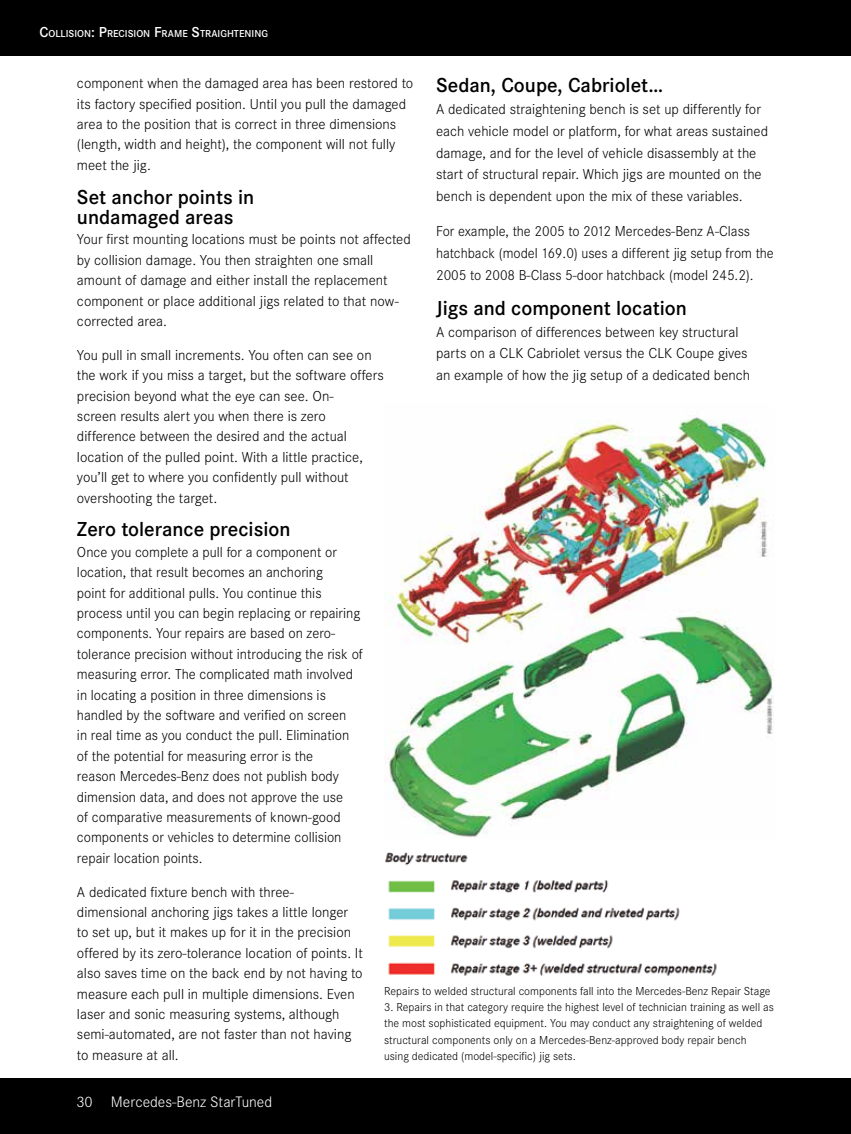
<style>
.page{position:relative;width:851px;height:1134px;background:#fff}
.page>*{position:absolute;margin:0;border:0;box-sizing:border-box;transform-origin:0 0}
.t1{font:600 21px/20.4px "Corporate S";color:#000}
.t2{font:300 15.75px "Corporate S";color:#fff}
.t3{font:300 15px/20.4px "Corporate S";color:#000}
.t4{font:300 12px/16.2px "Corporate S";color:#000}
.t5{font:600 10.5px "Corporate S";color:#fff}
.s1{font-size:15px}
</style>
<div class="page">
<div style="left:0;top:1079px;width:850px;height:55px;background:#000"></div>
<div style="left:0;top:0;width:850px;height:55px;background:#000"></div>
<img style="left:384px;top:417px;width:390px;height:420px">
<img style="left:385px;top:852px;width:332px;height:124px">
<p class="t5" style="left:39px;top:27px;width:229px"><span class="s1">C</span>OLLISION<span class="s1">: P</span>RECISION <span class="s1">F</span>RAME <span class="s1">S</span>TRAIGHTENING</p>
<p class="t3" style="left:77px;top:73px;width:338px">component when the damaged area has been restored to its factory specified position. Until you pull the damaged area to the position that is correct in three dimensions (length, width and height), the component will not fully meet the jig.</p>
<h1 class="t1" style="left:77px;top:187px;width:179px">Set anchor points in undamaged areas</h1>
<p class="t3" style="left:77px;top:230px;width:335px">Your first mounting locations must be points not affected by collision damage. You then straighten one small amount of damage and either install the replacement component or place additional jigs related to that now&shy;corrected area.</p>
<p class="t3" style="left:77px;top:345px;width:308px">You pull in small increments. You often can see on the work if you miss a target, but the software offers precision beyond what the eye can see. On-<br>screen results alert you when there is zero difference between the desired and the actual location of the pulled point. With a little practice, you’ll get to where you confidently pull without overshooting the target.</p>
<h1 class="t1" style="left:77px;top:520px;width:215px">Zero tolerance precision</h1>
<p class="t3" style="left:77px;top:542px;width:287px">Once you complete a pull for a component or location, that result becomes an anchoring<br>point for additional pulls. You continue this process until you can begin replacing or repairing components. Your repairs are based on zero&shy;tolerance precision without introducing the risk of measuring error. The complicated math involved in locating a position in three dimensions is handled by the software and verified on screen<br>in real time as you conduct the pull. Elimination of the potential for measuring error is the<br>reason Mercedes-Benz does not publish body dimension data, and does not approve the use<br>of comparative measurements of known-good components or vehicles to determine collision repair location points.</p>
<p class="t3" style="left:77px;top:882px;width:287px">A dedicated fixture bench with three&shy;dimensional anchoring jigs takes a little longer to set up, but it makes up for it in the precision offered by its zero-tolerance location of points. It also saves time on the back end by not having to measure each pull in multiple dimensions. Even laser and sonic measuring systems, although semi-automated, are not faster than not having to measure at all.</p>
<h1 class="t1" style="left:436px;top:76px;width:228px">Sedan, Coupe, Cabriolet…</h1>
<p class="t3" style="left:436px;top:99px;width:333px;line-height:21.8px">A dedicated straightening bench is set up differently for each vehicle model or platform, for what areas sustained damage, and for the level of vehicle disassembly at the start of structural repair. Which jigs are mounted on the bench is dependent upon the mix of these variables.</p>
<p class="t3" style="left:436px;top:221px;width:339px;line-height:21.8px">For example, the 2005 to 2012 Mercedes-Benz A-Class hatchback (model 169.0) uses a different jig setup from the<br>2005 to 2008 B-Class 5-door hatchback (model 245.2).</p>
<h1 class="t1" style="left:436px;top:298px;width:252px">Jigs and component location</h1>
<p class="t3" style="left:436px;top:321px;width:315px;line-height:21.8px">A comparison of differences between key structural parts on a CLK Cabriolet versus the CLK Coupe gives an example of how the jig setup of a dedicated bench</p>
<p class="t4" style="left:384px;top:983px;width:388px">Repairs to welded structural components fall into the Mercedes-Benz Repair Stage</p>
<p class="t4" style="left:384px;top:999px;width:391px">3. Repairs in that category require the highest level of technician training as well as the most sophisticated equipment. You may conduct any straightening of welded structural components only on a Mercedes-Benz-approved body repair bench using dedicated (model-specific) jig sets.</p>
<p class="t2" style="left:76px;top:1093px;width:197px">30 Mercedes-Benz StarTuned</p>
</div>
